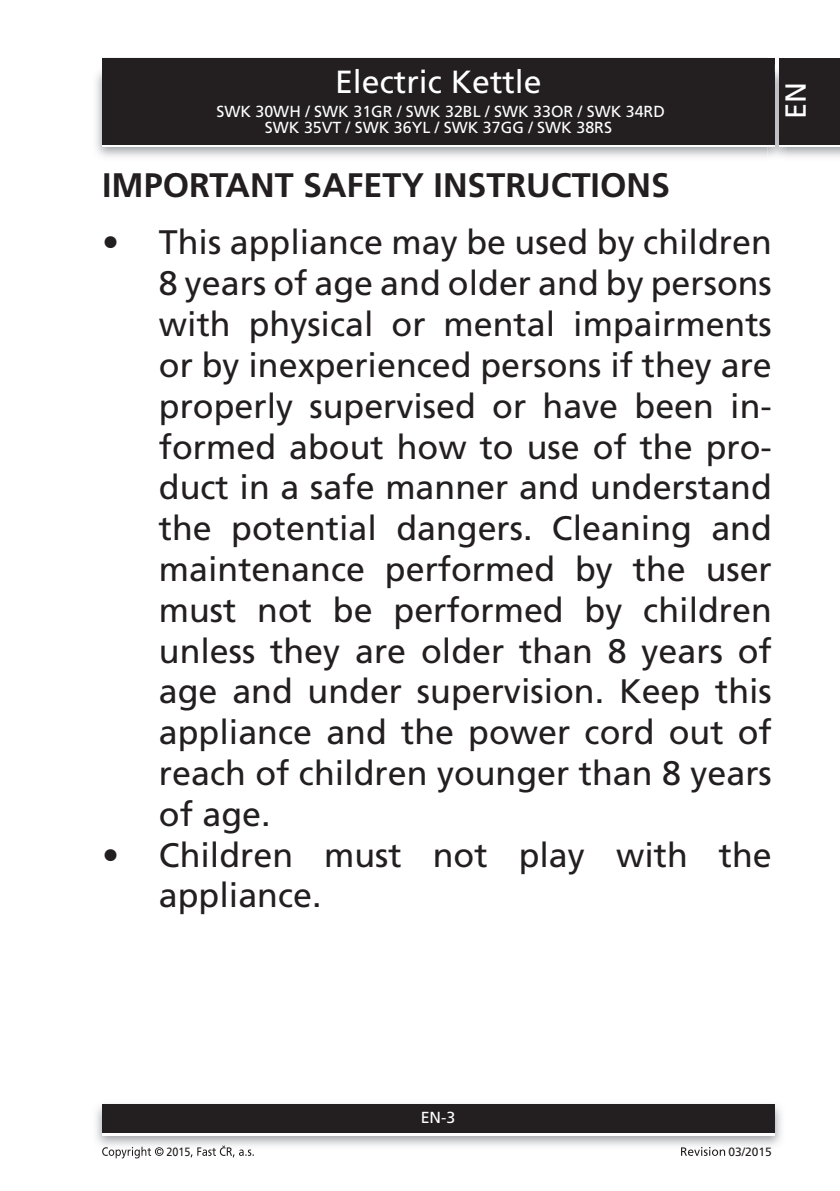
<style>
.page{position:relative;width:840px;height:1191px;background:#fff}
.page>*{position:absolute;margin:0;border:0;box-sizing:border-box;transform-origin:0 0}
.t1{font:34px/40.8px "Frutiger CE";color:#231f20;text-align:justify}
.t2{font:700 34px "Frutiger CE";color:#231f20}
.t3{font:32px "Frutiger CE";color:#fff}
.t4{font:29px "Frutiger CE";color:#fff}
.t5{font:16px/16px "Frutiger CE";color:#fff;text-align:center}
.t6{font:12px "Frutiger CE";color:#231f20}
.t7{font:12px "Frutiger CE";color:#231f20;scale:.9 1}
</style>
<div class="page">
<div style="left:102px;top:61px;width:672px;height:86px;background:linear-gradient(to right,#fff,#fff)"></div>
<div style="left:102px;top:58px;width:672px;height:86px;background:#231f20"></div>
<img style="left:96px;top:1104px;width:685px;height:42px">
<div style="left:102px;top:1107px;width:672px;height:28px;background:linear-gradient(to right,#fff,#fff)"></div>
<div style="left:102px;top:1104px;width:672px;height:28px;background:#231f20"></div>
<img style="left:767px;top:64px;width:18px;height:95px">
<svg style="left:767px;top:144px;width:7px;height:3px"></svg>
<img style="left:774px;top:70px;width:1px;height:74px">
<img style="left:767px;top:73px;width:7px;height:71px">
<div style="left:778px;top:61px;width:61px;height:86px;background:linear-gradient(to right,#fff,#fff)"></div>
<div style="left:778px;top:58px;width:61px;height:86px;background:#231f20"></div>
<svg style="left:102px;top:1146px;width:61px;height:12px"></svg>
<svg style="left:190px;top:1145px;width:64px;height:12px"></svg>
<svg style="left:681px;top:1147px;width:43px;height:8px"></svg>
<p class="t3" style="left:335px;top:63px;width:208px">Electric Kettle</p>
<p class="t5" style="left:216px;top:103px;width:450px">SWK 30WH / SWK 31GR / SWK 32BL / SWK 33OR / SWK 34RD<br>SWK 35VT / SWK 36YL / SWK 37GG / SWK 38RS</p>
<p class="t4" style="left:778px;top:119px;width:39px;rotate:-90deg">EN</p>
<p class="t2" style="left:102px;top:171px;width:569px">IMPORTANT SAFETY INSTRUCTIONS</p>
<p class="t1" style="left:159px;top:225px;width:614px;text-indent:-57px">• This appliance may be used by children 8 years of age and older and by persons with physical or mental impairments or by inexperienced persons if they are properly supervised or have been in&shy;formed about how to use of the pro&shy;duct in a safe manner and understand the potential dangers . Cleaning and maintenance performed by the user must not be performed by children unless they are older than 8 years of age and under supervision . Keep this appliance and the power cord out of reach of children younger than 8 years of age .</p>
<p class="t1" style="left:159px;top:837px;width:614px;text-indent:-57px">• Children must not play with the appliance .</p>
<p class="t5" style="left:420px;top:1111px;width:36px">EN-3</p>
<p class="t7" style="left:166px;top:1146px;width:28px">2015</p>
<p class="t6" style="left:728px;top:1146px;width:45px">03/2015</p>
</div>
